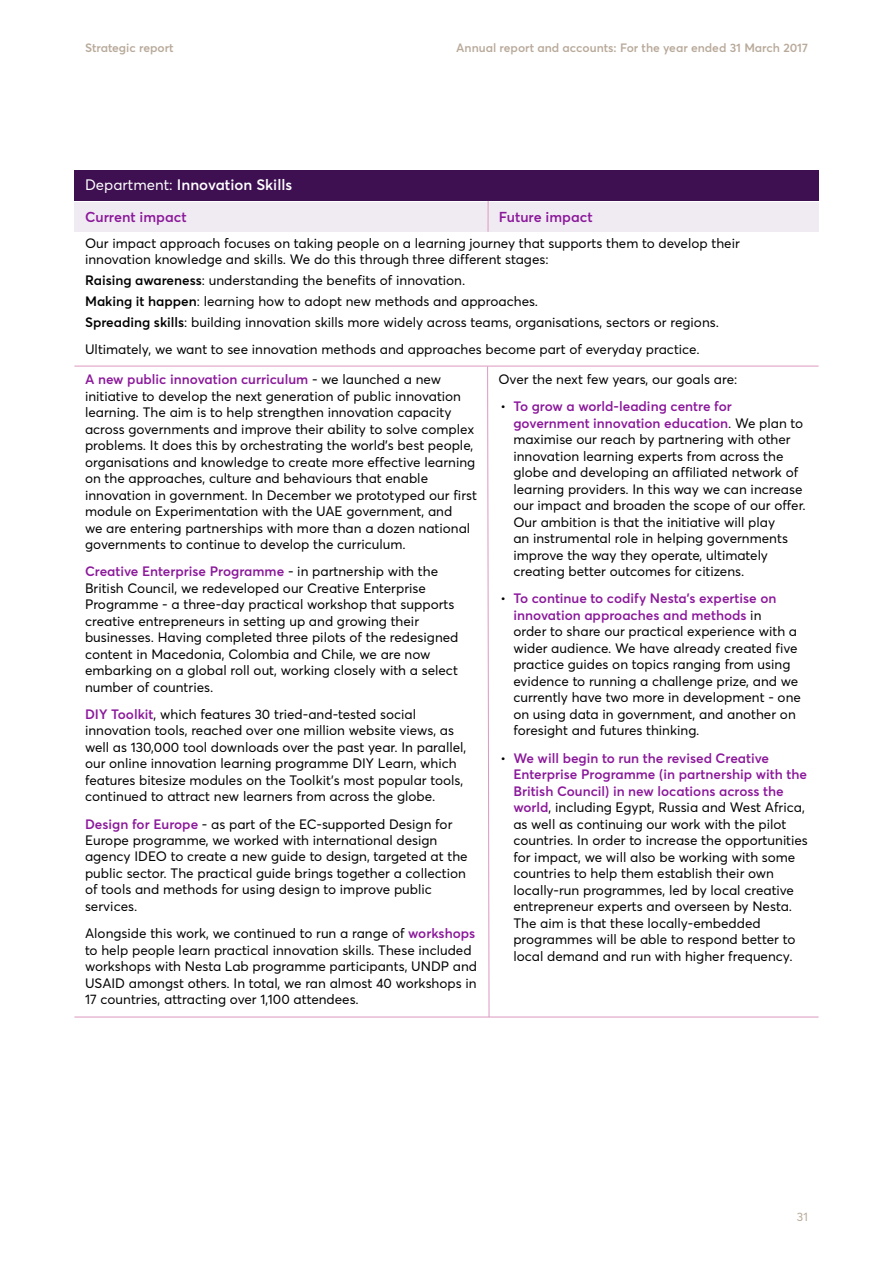
<style>
.page{position:relative;width:893px;height:1263px;background:#fff}
.page>*{position:absolute;margin:0;border:0;box-sizing:border-box;transform-origin:0 0}
.t1{font:600 15px "Averta";color:#fff}
.t2{font:600 14.25px "Averta";color:#8b189b}
.t3{font:13.5px/16.5px "Averta";color:#000}
.t4{font:600 12px "Averta";color:#b8a999}
.t5{font:12px "Averta";color:#b8a999}
.s1{font-weight:400}
.s2{font-weight:600}
.s3{font-weight:600;color:#8b189b}
</style>
<div class="page">
<svg style="left:487px;top:367px;width:3px;height:650px"></svg>
<hr style="left:74px;top:366px;width:745px;height:1px;background:#dc99c0">
<hr style="left:74px;top:1017px;width:745px;height:1px;background:#dc99c0">
<div style="left:74px;top:170px;width:745px;height:31px;background:#3e1051"></div>
<div style="left:74px;top:202px;width:745px;height:30px;background:#f0ebf2"></div>
<hr style="left:488px;top:201px;width:1px;height:31px;background:#dc99c0">
<p class="t4" style="left:85px;top:40px;width:90px">Strategic report</p>
<p class="t4" style="left:456px;top:40px;width:353px">Annual report and accounts: For the year ended 31 March 2017</p>
<p class="t1" style="left:85px;top:175px;width:209px"><span class="s1">Department:</span> Innovation Skills</p>
<p class="t2" style="left:85px;top:208px;width:103px">Current impact</p>
<p class="t2" style="left:499px;top:208px;width:95px">Future impact</p>
<p class="t3" style="left:85px;top:235px;width:656px">Our impact approach focuses on taking people on a learning journey that supports them to develop their innovation knowledge and skills. We do this through three different stages:</p>
<p class="t3" style="left:85px;top:270px;width:635px;line-height:20.7px"><span class="s2">Raising awareness</span>: understanding the benefits of innovation.<br><span class="s2">Making it happen</span>: learning how to adopt new methods and approaches.<br><span class="s2">Spreading skills</span>: building innovation skills more widely across teams, organisations, sectors or regions.</p>
<p class="t3" style="left:85px;top:341px;width:616px">Ultimately, we want to see innovation methods and approaches become part of everyday practice.</p>
<p class="t3" style="left:85px;top:371px;width:393px"><span class="s3">A new public innovation curriculum</span> - we launched a new initiative to develop the next generation of public innovation learning. The aim is to help strengthen innovation capacity across governments and improve their ability to solve complex problems. It does this by orchestrating the world’s best people, organisations and knowledge to create more effective learning on the approaches, culture and behaviours that enable innovation in government. In December we prototyped our first module on Experimentation with the UAE government, and<br>we are entering partnerships with more than a dozen national governments to continue to develop the curriculum.</p>
<p class="t3" style="left:85px;top:563px;width:375px"><span class="s3">Creative Enterprise Programme</span> - in partnership with the British Council, we redeveloped our Creative Enterprise Programme - a three-day practical workshop that supports creative entrepreneurs in setting up and growing their businesses. Having completed three pilots of the redesigned content in Macedonia, Colombia and Chile, we are now embarking on a global roll out, working closely with a select number of countries.</p>
<p class="t3" style="left:85px;top:706px;width:383px"><span class="s3">DIY Toolkit</span>, which features 30 tried-and-tested social innovation tools, reached over one million website views, as well as 130,000 tool downloads over the past year. In parallel, our online innovation learning programme DIY Learn, which features bitesize modules on the Toolkit’s most popular tools, continued to attract new learners from across the globe.</p>
<p class="t3" style="left:85px;top:815px;width:384px"><span class="s3">Design for Europe</span> - as part of the EC-supported Design for Europe programme, we worked with international design agency IDEO to create a new guide to design, targeted at the public sector. The practical guide brings together a collection of tools and methods for using design to improve public services.</p>
<p class="t3" style="left:85px;top:925px;width:394px">Alongside this work, we continued to run a range of <span class="s3">workshops </span>to help people learn practical innovation skills. These included workshops with Nesta Lab programme participants, UNDP and USAID amongst others. In total, we ran almost 40 workshops in 17 countries, attracting over 1,100 attendees.</p>
<p class="t3" style="left:498px;top:371px;width:240px">Over the next few years, our goals are:</p>
<p class="t3" style="left:513px;top:398px;width:294px;text-indent:-13px">• <span class="s3">To grow a world-leading centre for government innovation education</span>. We plan to maximise our reach by partnering with other innovation learning experts from across the globe and developing an affiliated network of learning providers. In this way we can increase our impact and broaden the scope of our offer.<br>Our ambition is that the initiative will play<br>an instrumental role in helping governments improve the way they operate, ultimately creating better outcomes for citizens.</p>
<p class="t3" style="left:513px;top:590px;width:289px;text-indent:-13px">• <span class="s3">To continue to codify Nesta’s expertise on innovation approaches and methods</span> in<br>order to share our practical experience with a wider audience. We have already created five practice guides on topics ranging from using evidence to running a challenge prize, and we currently have two more in development - one on using data in government, and another on foresight and futures thinking.</p>
<p class="t3" style="left:513px;top:749px;width:296px;text-indent:-13px">• <span class="s3">We will begin to run the revised Creative Enterprise Programme (in partnership with the British Council) in new locations across the world</span>, including Egypt, Russia and West Africa, as well as continuing our work with the pilot countries. In order to increase the opportunities for impact, we will also be working with some countries to help them establish their own locally-run programmes, led by local creative entrepreneur experts and overseen by Nesta.<br>The aim is that these locally-embedded programmes will be able to respond better to local demand and run with higher frequency.</p>
<p class="t5" style="left:797px;top:1209px;width:12px">31</p>
</div>
